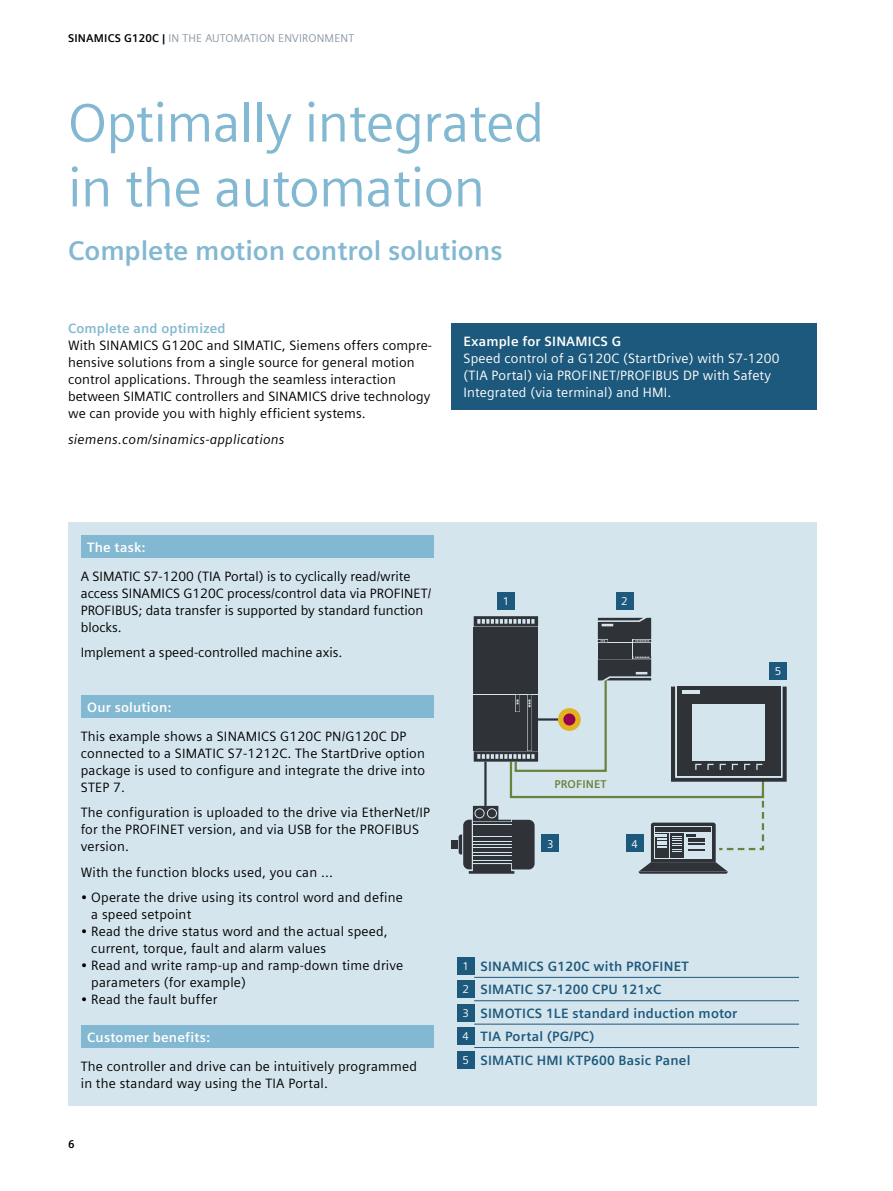
<style>
.page{position:relative;width:893px;height:1191px;background:#fff}
.page>*{position:absolute;margin:0;border:0;box-sizing:border-box;transform-origin:0 0}
.t1{font:54px/64.8px "Siemens Sans Global";letter-spacing:-.01em;color:#82b8d1}
.t2{font:700 27px "Siemens Sans Global";color:#82b8d1}
.t3{font:13.5px/17px "Siemens Sans Global";letter-spacing:.01em;color:#000}
.t4{font:700 13.5px "Siemens Sans Global";letter-spacing:.015em;color:#1d597c}
.t5{font:13.5px/17px "Siemens Sans Global";letter-spacing:.015em;color:#fff}
.t6{font:700 13.5px "Siemens Sans Global";letter-spacing:.015em;color:#fff}
.t7{font:italic 13.5px "Siemens Sans Global";letter-spacing:.015em;color:#000}
.t8{font:700 13.5px "Siemens Sans Global";letter-spacing:.015em;color:#82b8d1}
.t9{font:11.25px "Siemens Sans Global";letter-spacing:.015em;color:#8c9aa6}
.t10{font:11.25px/23.4px "Siemens Sans Global";color:#fff;text-align:justify}
.t11{font:700 11.25px "Siemens Sans Global";letter-spacing:.015em;color:#6b813e}
.t12{font:700 11.25px "Siemens Sans Global";color:#000}
.s1{font-weight:700;color:#000}
</style>
<div class="page">
<div style="left:451px;top:323px;width:365px;height:87px;background:#1d597c"></div>
<div style="left:68px;top:522px;width:748px;height:584px;background:#d5e5ee"></div>
<div style="left:81px;top:535px;width:353px;height:23px;background:#82b8d1"></div>
<div style="left:81px;top:695px;width:353px;height:23px;background:#82b8d1"></div>
<div style="left:81px;top:1025px;width:353px;height:23px;background:#82b8d1"></div>
<hr style="left:474px;top:977px;width:325px;height:1px;background:#1d597c">
<hr style="left:474px;top:1000px;width:325px;height:1px;background:#1d597c">
<hr style="left:474px;top:1024px;width:325px;height:1px;background:#1d597c">
<hr style="left:474px;top:1047px;width:325px;height:1px;background:#1d597c">
<div style="left:598px;top:643px;width:10px;height:12px;background:#2f3338"></div>
<div style="left:633px;top:643px;width:18px;height:12px;background:#2f3338"></div>
<svg style="left:598px;top:618px;width:53px;height:24px"></svg>
<div style="left:608px;top:643px;width:24px;height:12px;background:#2f3338"></div>
<div style="left:451px;top:840px;width:7px;height:9px;background:#2f3338"></div>
<div style="left:497px;top:593px;width:17px;height:17px;background:#1d597c"></div>
<div style="left:457px;top:957px;width:17px;height:17px;background:#1d597c"></div>
<div style="left:457px;top:980px;width:17px;height:17px;background:#1d597c"></div>
<div style="left:457px;top:1004px;width:17px;height:17px;background:#1d597c"></div>
<div style="left:457px;top:1027px;width:17px;height:17px;background:#1d597c"></div>
<div style="left:457px;top:1051px;width:17px;height:17px;background:#1d597c"></div>
<div style="left:616px;top:593px;width:17px;height:17px;background:#1d597c"></div>
<svg style="left:474px;top:616px;width:64px;height:10px"></svg>
<div style="left:474px;top:627px;width:64px;height:67px;background:#2f3338"></div>
<svg style="left:459px;top:656px;width:328px;height:217px"></svg>
<div style="left:532px;top:695px;width:6px;height:55px;background:#2f3338"></div>
<p class="t9" style="left:68px;top:30px;width:288px"><span class="s1">SINAMICS G120C |</span> IN THE AUTOMATION ENVIRONMENT</p>
<h1 class="t1" style="left:68px;top:93px;width:478px">Optimally integrated in the automation</h1>
<h2 class="t2" style="left:68px;top:235px;width:436px">Complete motion control solutions</h2>
<p class="t8" style="left:68px;top:320px;width:159px">Complete and optimized</p>
<p class="t3" style="left:68px;top:337px;width:366px">With SINAMICS G120C and SIMATIC, Siemens offers compre&shy;hensive solutions from a single source for general motion control applications. Through the seamless interaction between SIMATIC controllers and SINAMICS drive technology we can provide you with highly efficient systems.</p>
<p class="t7" style="left:68px;top:429px;width:218px">siemens.com/sinamics-applications</p>
<p class="t6" style="left:463px;top:333px;width:159px">Example for SINAMICS G</p>
<p class="t5" style="left:463px;top:350px;width:318px">Speed control of a G120C (StartDrive) with S7-1200 (TIA Portal) via PROFINET/PROFIBUS DP with Safety<br>Integrated (via terminal) and HMI.</p>
<p class="t6" style="left:87px;top:539px;width:60px">The task:</p>
<p class="t3" style="left:81px;top:568px;width:352px">A SIMATIC S7-1200 (TIA Portal) is to cyclically read/write access SINAMICS G120C process/control data via PROFINET/ PROFIBUS; data transfer is supported by standard function blocks.</p>
<p class="t3" style="left:81px;top:644px;width:263px">Implement a speed-controlled machine axis.</p>
<p class="t6" style="left:87px;top:699px;width:86px">Our solution:</p>
<p class="t3" style="left:81px;top:728px;width:346px">This example shows a SINAMICS G120C PN/G120C DP connected to a SIMATIC S7-1212C. The StartDrive option package is used to configure and integrate the drive into STEP 7.</p>
<p class="t3" style="left:81px;top:804px;width:351px">The configuration is uploaded to the drive via EtherNet/IP for the PROFINET version, and via USB for the PROFIBUS version.</p>
<p class="t3" style="left:81px;top:864px;width:254px">With the function blocks used, you can ...</p>
<p class="t3" style="left:91px;top:889px;width:313px;text-indent:-11px">• Operate the drive using its control word and define a speed setpoint</p>
<p class="t3" style="left:91px;top:923px;width:298px;text-indent:-11px">• Read the drive status word and the actual speed, current, torque, fault and alarm values</p>
<p class="t3" style="left:91px;top:957px;width:313px;text-indent:-11px">• Read and write ramp-up and ramp-down time drive parameters (for example)</p>
<p class="t3" style="left:81px;top:991px;width:138px">• Read the fault buffer</p>
<p class="t6" style="left:87px;top:1029px;width:124px">Customer benefits:</p>
<p class="t3" style="left:81px;top:1058px;width:338px">The controller and drive can be intuitively programmed in the standard way using the TIA Portal.</p>
<p class="t12" style="left:68px;top:1137px;width:8px">6</p>
<p class="t10" style="left:503px;top:590px;width:8px">1</p>
<p class="t10" style="left:621px;top:590px;width:8px">2</p>
<p class="t11" style="left:554px;top:777px;width:54px">PROFINET</p>
<p class="t10" style="left:547px;top:832px;width:8px">3</p>
<p class="t10" style="left:632px;top:832px;width:8px">4</p>
<p class="t10" style="left:462px;top:954px;width:8px">1<br>2<br>3<br>4<br>5</p>
<p class="t4" style="left:480px;top:958px;width:210px">SINAMICS G120C with PROFINET</p>
<p class="t4" style="left:480px;top:981px;width:182px">SIMATIC S7-1200 CPU 121xC</p>
<p class="t4" style="left:480px;top:1028px;width:115px">TIA Portal (PG/PC)</p>
<p class="t4" style="left:480px;top:1005px;width:258px">SIMOTICS 1LE standard induction motor</p>
<p class="t4" style="left:480px;top:1052px;width:212px">SIMATIC HMI KTP600 Basic Panel</p>
<p class="t10" style="left:775px;top:659px;width:8px">5</p>
</div>
